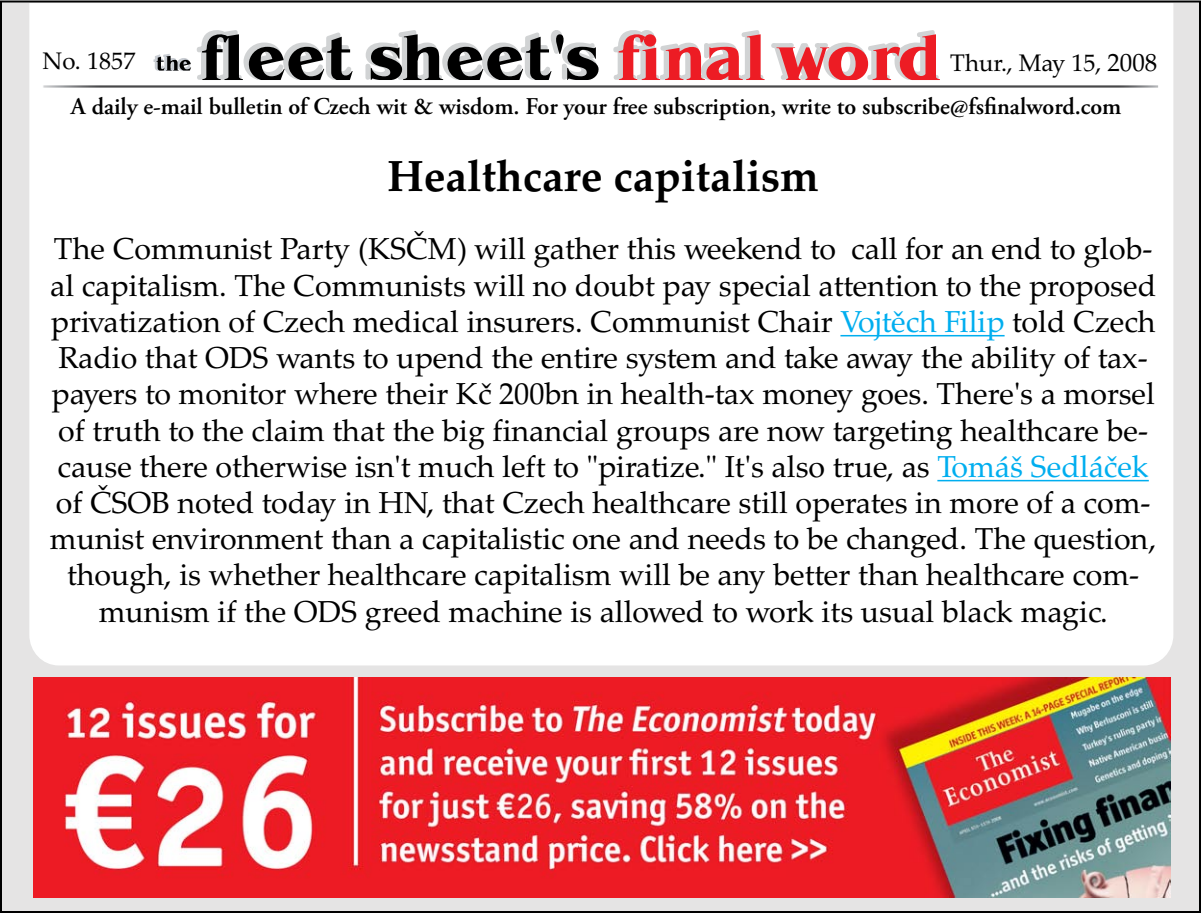
<style>
.page{position:relative;width:1201px;height:913px;background:#fff}
.page>*{position:absolute;margin:0;border:0;box-sizing:border-box;transform-origin:0 0}
.t1{font:700 43.6px "Palatino LTCE";color:#000}
.t2{font:30.4px/36.2px "Palatino LTCE";color:#000;text-align:center}
.t3{font:600 24px "Adobe Garamond Pro";color:#000}
.t4{font:24px "Palatino LTCE";letter-spacing:.005em;color:#000}
.s1{font-size:25px}
.s2{color:#00aeef}
</style>
<div class="page">
<div style="left:1px;top:1px;width:1198px;height:910px;background:#e5e4e4"></div>
<div style="left:28px;top:1px;width:1146px;height:665px;background:#fff"></div>
<img style="left:40px;top:83px;width:1120px;height:7px">
<svg style="left:153px;top:30px;width:446px;height:50px"></svg>
<svg style="left:611px;top:30px;width:328px;height:50px"></svg>
<img style="left:34px;top:677px;width:1136px;height:220px">
<hr style="left:840px;top:335px;width:164px;height:1px;background:#00aeef">
<hr style="left:937px;top:479px;width:211px;height:2px;background:#00aeef">
<p class="t4" style="left:42px;top:47px;width:94px">No. 1857</p>
<p class="t4" style="left:949px;top:49px;width:209px">Thur., May 15, <span class="s1">2008</span></p>
<p class="t3" style="left:71px;top:93px;width:1051px">A daily e-mail bulletin of Czech wit &amp; wisdom. For your free subscription, write to subscribe@fsfinalword.com</p>
<h1 class="t1" style="left:387px;top:150px;width:433px">Healthcare capitalism</h1>
<p class="t2" style="left:50px;top:231px;width:1107px">The Communist Party (KSČM) will gather this weekend to call for an end to glob&shy;al capitalism. The Communists will no doubt pay special attention to the proposed privatization of Czech medical insurers. Communist Chair <span class="s2">Vojtěch Filip</span> told Czech Radio that ODS wants to upend the entire system and take away the ability of tax&shy;payers to monitor where their Kč 200bn in health-tax money goes. There's a morsel of truth to the claim that the big financial groups are now targeting healthcare be&shy;cause there otherwise isn't much left to "piratize." It's also true, as <span class="s2">Tomáš Sedláček </span>of ČSOB noted today in HN, that Czech healthcare still operates in more of a com&shy;munist environment than a capitalistic one and needs to be changed. The question, though, is whether healthcare capitalism will be any better than healthcare com&shy;munism if the ODS greed machine is allowed to work its usual black magic.</p>
</div>
